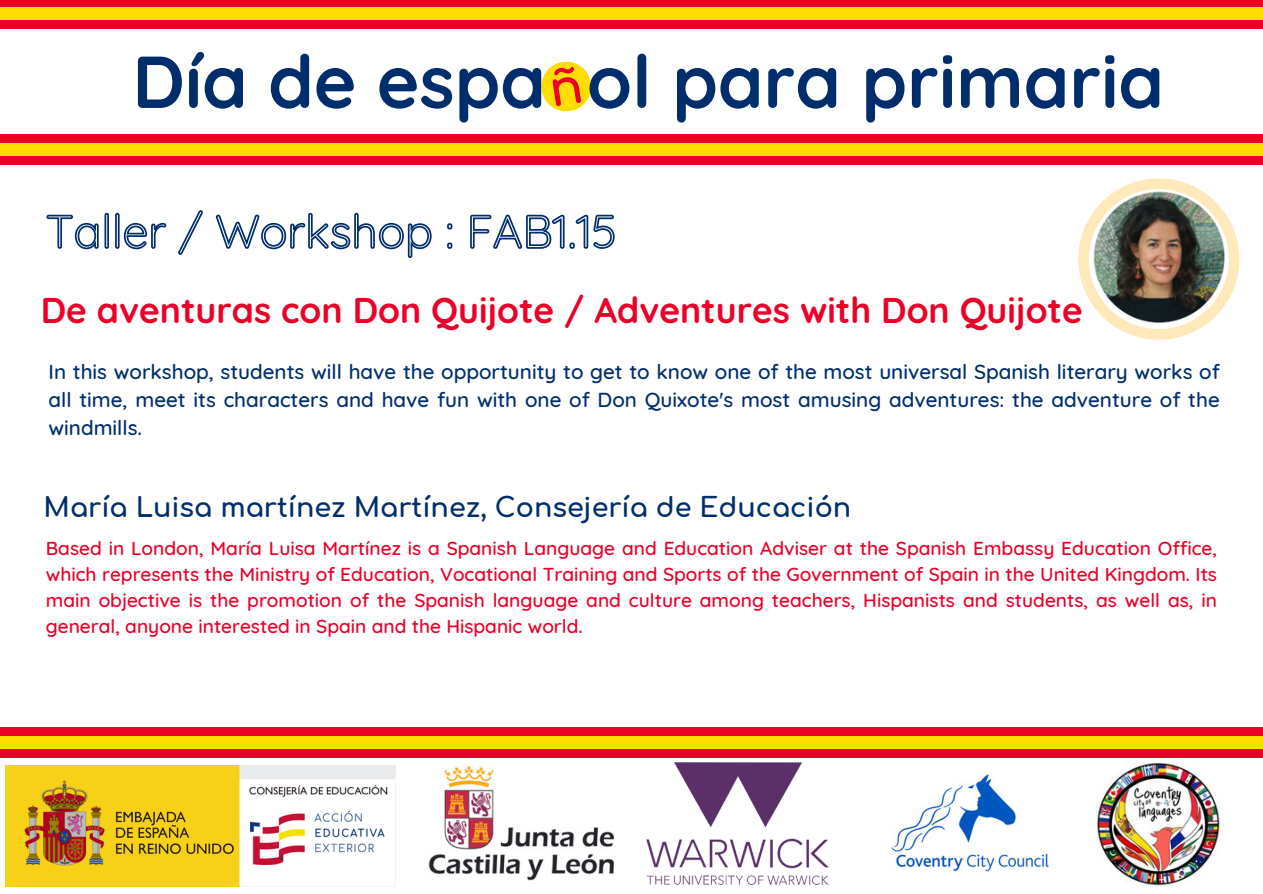
<style>
.page{position:relative;width:1263px;height:894px;background:#fff}
.page>*{position:absolute;margin:0;border:0;box-sizing:border-box;transform-origin:0 0}
.t1{font:700 73.2px "Quicksand";color:#002e6c}
.t2{font:700 35.7px "Quicksand";color:#eb0028}
.t3{font:700 27px "Comfortaa";color:#002e6c}
.t4{font:500 20.7px/28.2px "Quicksand";color:#002e6c;text-align:justify}
.t5{font:500 19.2px/25.8px "Quicksand";color:#eb0028;text-align:justify}
</style>
<div class="page">
<div style="left:0;top:0;width:1263px;height:29px;background:#eb0028"></div>
<div style="left:0;top:7px;width:1263px;height:13px;background:#fd0"></div>
<div style="left:0;top:134px;width:1263px;height:30px;background:#eb0028"></div>
<div style="left:0;top:143px;width:1263px;height:13px;background:#fd0"></div>
<img style="left:6px;top:765px;width:389px;height:121px">
<img style="left:429px;top:765px;width:184px;height:115px">
<div style="left:0;top:727px;width:1263px;height:30px;background:#eb0028"></div>
<div style="left:0;top:736px;width:1263px;height:13px;background:#fd0"></div>
<img style="left:891px;top:774px;width:206px;height:98px">
<img style="left:646px;top:762px;width:182px;height:121px">
<img style="left:1097px;top:762px;width:124px;height:124px">
<svg style="left:1078px;top:178px;width:161px;height:161px"></svg>
<img style="left:1089px;top:189px;width:140px;height:140px">
<svg style="left:46px;top:210px;width:157px;height:45px"></svg>
<svg style="left:215px;top:212px;width:400px;height:46px"></svg>
<svg style="left:541px;top:61px;width:50px;height:51px"></svg>
<p class="t1" style="left:132px;top:35px;width:415px">Día de espa</p>
<p class="t1" style="left:587px;top:35px;width:579px">ol para primaria</p>
<p class="t2" style="left:41px;top:287px;width:1043px">De aventuras con Don Quijote / Adventures with Don Quijote</p>
<p class="t4" style="left:49px;top:357px;width:1173px">In this workshop, students will have the opportunity to get to know one of the most universal Spanish literary works of all time, meet its characters and have fun with one of Don Quixote's most amusing adventures: the adventure of the windmills.</p>
<p class="t3" style="left:44px;top:493px;width:809px">María Luisa martínez Martínez, Consejería de Educación</p>
<h2 class="t5" style="left:46px;top:535px;width:1173px">Based in London, María Luisa Martínez is a Spanish Language and Education Adviser at the Spanish Embassy Education Office, which represents the Ministry of Education, Vocational Training and Sports of the Government of Spain in the United Kingdom. Its main objective is the promotion of the Spanish language and culture among teachers, Hispanists and students, as well as, in general, anyone interested in Spain and the Hispanic world.</h2>
</div>
